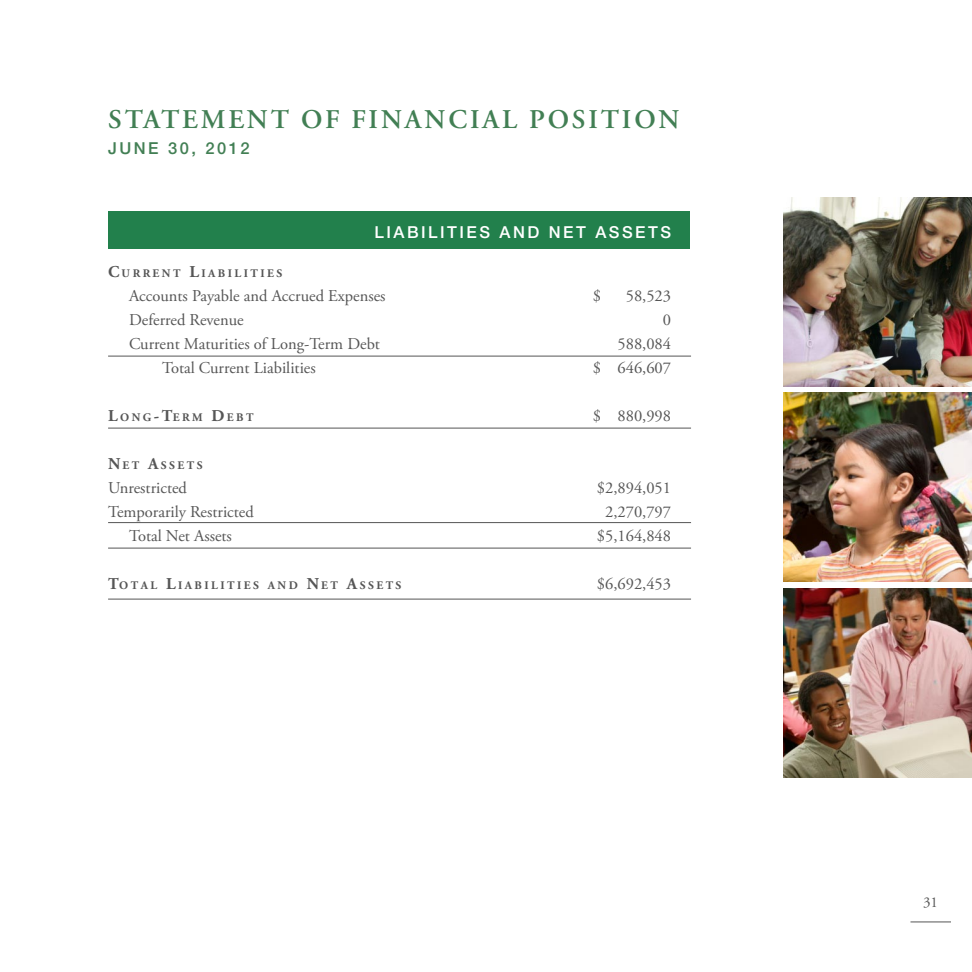
<style>
.page{position:relative;width:972px;height:972px;background:#fff}
.page>*{position:absolute;margin:0;border:0;box-sizing:border-box;transform-origin:0 0}
.headline_green{font:600 27px "Adobe Garamond Pro";letter-spacing:.105em;color:#427f54}
.body_text_gray{font:16.5px "Adobe Garamond Pro";color:#565656}
.body_text_white{font:500 16.5px "Helvetica Neue LT Std";letter-spacing:.15em;color:#fff}
.body_text_green{font:500 16.5px "Helvetica Neue LT Std";letter-spacing:.15em;color:#427f54}
.t1{font:15px "Adobe Garamond Pro";color:#565656}
.body_text_gray-2{font:700 11.55px "Adobe Garamond Pro";letter-spacing:.215em;color:#565656}
.s1{font-size:16.5px}
</style>
<div class="page">
<div style="left:108px;top:212px;width:582px;height:37px;background:#22804c"></div>
<hr style="left:108px;top:356px;width:583px;height:1px;background:#565656">
<hr style="left:108px;top:428px;width:583px;height:1px;background:#565656">
<hr style="left:108px;top:548px;width:583px;height:1px;background:#565656">
<hr style="left:108px;top:599px;width:583px;height:1px;background:#565656">
<hr style="left:108px;top:522px;width:583px;height:1px;background:#565656">
<hr style="left:910px;top:922px;width:41px;height:1px;background:#565656">
<img style="left:783px;top:197px;width:189px;height:189px">
<img style="left:783px;top:392px;width:189px;height:189px">
<img style="left:783px;top:589px;width:189px;height:189px">
<p class="headline_green" style="left:108px;top:103px;width:573px">STATEMENT OF FINANCIAL POSITION</p>
<p class="body_text_green" style="left:108px;top:138px;width:143px">JUNE 30, 2012</p>
<p class="body_text_white" style="left:375px;top:223px;width:298px">LIABILITIES AND NET ASSETS</p>
<p class="body_text_gray-2" style="left:108px;top:267px;width:176px"><span class="s1">C</span>URRENT <span class="s1">L</span>IABILITIES</p>
<p class="body_text_gray" style="left:129px;top:286px;width:258px">Accounts Payable and Accrued Expenses</p>
<p class="body_text_gray" style="left:593px;top:286px;width:10px">$</p>
<p class="body_text_gray" style="left:626px;top:286px;width:47px">58,523</p>
<p class="body_text_gray" style="left:129px;top:310px;width:116px">Deferred Revenue</p>
<p class="body_text_gray" style="left:663px;top:310px;width:10px">0</p>
<p class="body_text_gray" style="left:129px;top:334px;width:252px">Current Maturities of Long-Term Debt</p>
<p class="body_text_gray" style="left:618px;top:334px;width:55px">588,084</p>
<p class="body_text_gray" style="left:162px;top:358px;width:155px">Total Current Liabilities</p>
<p class="body_text_gray" style="left:593px;top:358px;width:80px">$ 646,607</p>
<p class="body_text_gray-2" style="left:108px;top:411px;width:147px"><span class="s1">L</span>ONG<span class="s1">-T</span>ERM <span class="s1">D</span>EBT</p>
<p class="body_text_gray" style="left:593px;top:406px;width:80px">$ 880,998</p>
<p class="body_text_gray-2" style="left:108px;top:459px;width:96px"><span class="s1">N</span>ET <span class="s1">A</span>SSETS</p>
<p class="body_text_gray" style="left:108px;top:478px;width:80px">Unrestricted</p>
<p class="body_text_gray" style="left:597px;top:478px;width:76px">$2,894,051</p>
<p class="body_text_gray" style="left:108px;top:502px;width:147px">Temporarily Restricted</p>
<p class="body_text_gray" style="left:605px;top:502px;width:67px">2,270,797</p>
<p class="body_text_gray" style="left:129px;top:526px;width:104px">Total Net Assets</p>
<p class="body_text_gray" style="left:597px;top:526px;width:76px">$5,164,848</p>
<p class="body_text_gray-2" style="left:108px;top:579px;width:295px"><span class="s1">T</span>OTAL <span class="s1">L</span>IABILITIES AND <span class="s1">N</span>ET <span class="s1">A</span>SSETS</p>
<p class="body_text_gray" style="left:597px;top:574px;width:76px">$6,692,453</p>
<p class="t1" style="left:923px;top:893px;width:16px">31</p>
</div>
